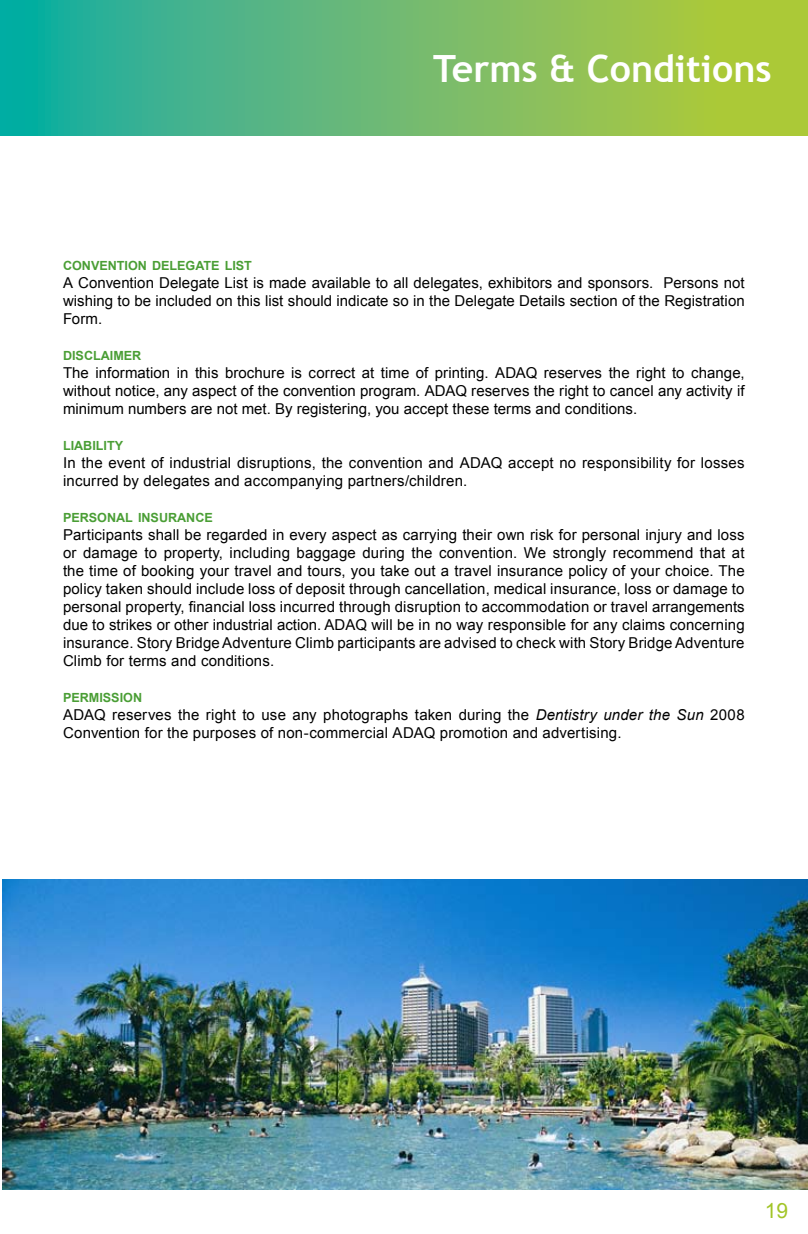
<style>
.page{position:relative;width:808px;height:1234px;background:#fff}
.page>*{position:absolute;margin:0;border:0;box-sizing:border-box;transform-origin:0 0}
.t1{font:700 37.5px "Trebuchet MS";color:#fff}
.t2{font:21px "Arial";color:#a2c528}
.t3{font:15px/18px "Arial";letter-spacing:.01em;color:#000;text-align:justify}
.t4{font:700 12.6px "Arial";color:#4a9e35}
.s1{font-style:italic}
</style>
<div class="page">
<svg style="left:0;top:0;width:808px;height:135px;background:#6bba6e"></svg>
<img style="left:2px;top:879px;width:806px;height:310px">
<h1 class="t1" style="left:433px;top:45px;width:340px">Terms &amp; Conditions</h1>
<p class="t4" style="left:63px;top:257px;width:10px">CONVENTION</p>
<p class="t4" style="left:152px;top:257px;width:10px">DELEGATE</p>
<p class="t4" style="left:225px;top:257px;width:8px">LIST</p>
<p class="t3" style="left:63px;top:273px;width:683px">A Convention Delegate List is made available to all delegates, exhibitors and sponsors. Persons not wishing to be included on this list should indicate so in the Delegate Details section of the Registration Form.</p>
<p class="t4" style="left:63px;top:347px;width:9px">DISCLAIMER</p>
<p class="t3" style="left:63px;top:363px;width:683px">The information in this brochure is correct at time of printing. ADAQ reserves the right to change, without notice, any aspect of the convention program. ADAQ reserves the right to cancel any activity if minimum numbers are not met. By registering, you accept these terms and conditions.</p>
<p class="t4" style="left:63px;top:437px;width:8px">LIABILITY</p>
<p class="t3" style="left:63px;top:453px;width:683px">In the event of industrial disruptions, the convention and ADAQ accept no responsibility for losses incurred by delegates and accompanying partners/children.</p>
<p class="t4" style="left:63px;top:509px;width:10px">PERSONAL</p>
<p class="t4" style="left:138px;top:509px;width:10px">INSURANCE</p>
<p class="t3" style="left:63px;top:525px;width:683px">Participants shall be regarded in every aspect as carrying their own risk for personal injury and loss or damage to property, including baggage during the convention. We strongly recommend that at the time of booking your travel and tours, you take out a travel insurance policy of your choice. The policy taken should include loss of deposit through cancellation, medical insurance, loss or damage to personal property, financial loss incurred through disruption to accommodation or travel arrangements due to strikes or other industrial action. ADAQ will be in no way responsible for any claims concerning insurance. Story Bridge Adventure Climb participants are advised to check with Story Bridge Adventure Climb for terms and conditions.</p>
<p class="t4" style="left:63px;top:689px;width:9px">PERMISSION</p>
<p class="t3" style="left:63px;top:705px;width:683px">ADAQ reserves the right to use any photographs taken during the <span class="s1">Dentistry under the Sun</span> 2008<br>Convention for the purposes of non-commercial ADAQ promotion and advertising.</p>
<h2 class="t2" style="left:765px;top:1196px;width:25px">19</h2>
</div>
